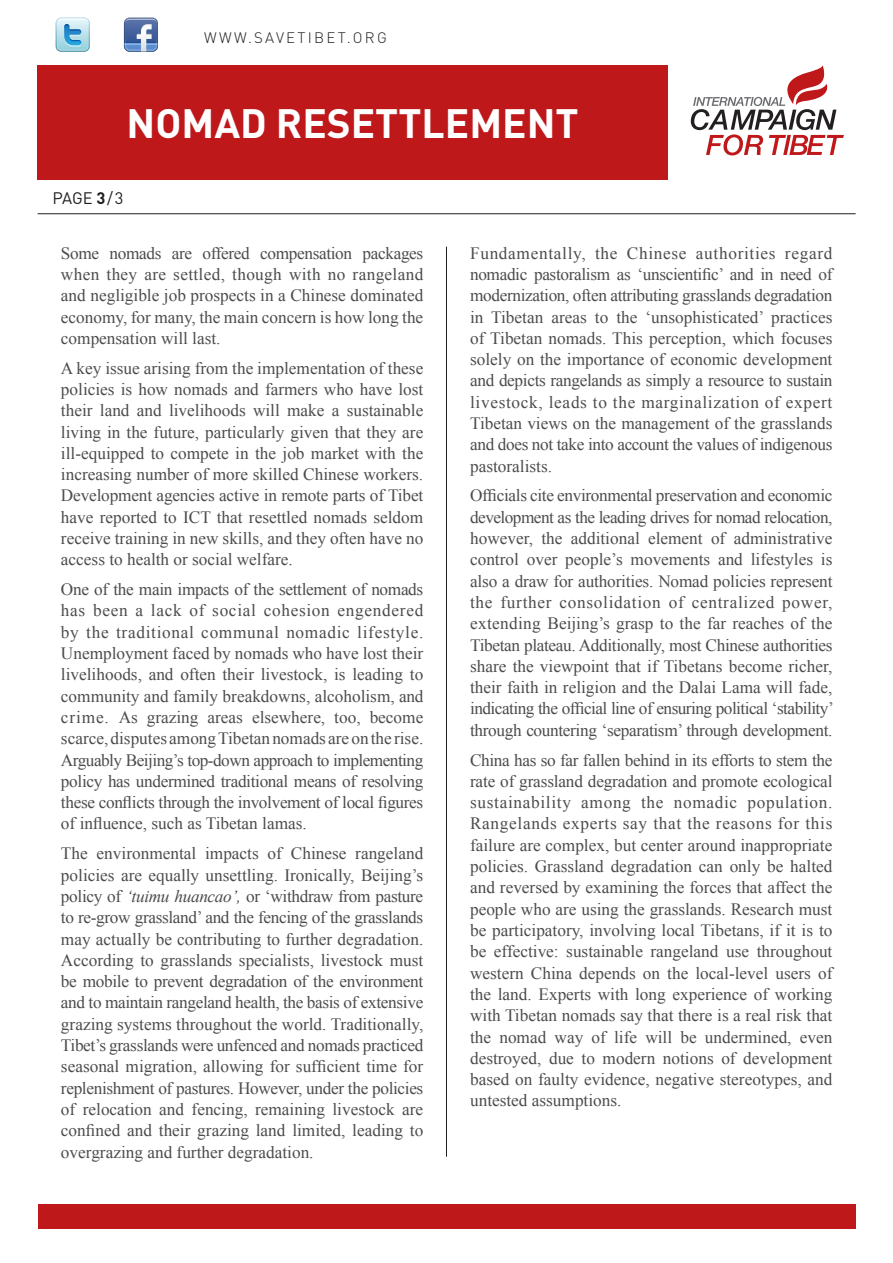
<style>
.page{position:relative;width:893px;height:1263px;background:#fff}
.page>*{position:absolute;margin:0;border:0;box-sizing:border-box;transform-origin:0 0}
.t1{font:700 40.5px "DIN Pro";color:#fff}
.t2{font:17.25px/21.3px "Times New Roman";color:#4b4c4d;text-align:justify}
.t3{font:16.5px "DIN Pro";color:#231f20}
.t4{font:300 15px "DIN Pro";letter-spacing:.15em;color:#231f20}
.s1{font-weight:700}
.s2{font-style:italic}
</style>
<div class="page">
<div style="left:38px;top:1205px;width:818px;height:24px;background:#bf181b"></div>
<svg style="left:56px;top:18px;width:34px;height:34px"></svg>
<svg style="left:124px;top:18px;width:34px;height:34px"></svg>
<hr style="left:446px;top:247px;width:1px;height:910px;background:#231f20">
<svg style="left:691px;top:65px;width:153px;height:90px"></svg>
<div style="left:38px;top:66px;width:630px;height:114px;background:#bf181b"></div>
<hr style="left:38px;top:213px;width:818px;height:1px;background:#231f20">
<p class="t4" style="left:204px;top:27px;width:184px">WWW.SAVETIBET.ORG</p>
<p class="t1" style="left:127px;top:96px;width:453px">NOMAD RESETTLEMENT</p>
<p class="t3" style="left:53px;top:186px;width:72px">PAGE <span class="s1">3</span>/3</p>
<p class="t2" style="left:61px;top:242px;width:364px">Some nomads are offered compensation packages when they are settled, though with no rangeland and negligible job prospects in a Chinese dominated economy, for many, the main concern is how long the compensation will last.</p>
<p class="t2" style="left:61px;top:357px;width:364px">A key issue arising from the implementation of these policies is how nomads and farmers who have lost their land and livelihoods will make a sustainable living in the future, particularly given that they are ill-equipped to compete in the job market with the increasing number of more skilled Chinese workers.<br>Development agencies active in remote parts of Tibet have reported to ICT that resettled nomads seldom receive training in new skills, and they often have no access to health or social welfare.</p>
<p class="t2" style="left:61px;top:578px;width:364px">One of the main impacts of the settlement of nomads has been a lack of social cohesion engendered by the traditional communal nomadic lifestyle.<br>Unemployment faced by nomads who have lost their livelihoods, and often their livestock, is leading to community and family breakdowns, alcoholism, and crime. As grazing areas elsewhere, too, become scarce, disputes among Tibetan nomads are on the rise.<br>Arguably Beijing’s top-down approach to implementing policy has undermined traditional means of resolving these conflicts through the involvement of local figures of influence, such as Tibetan lamas.</p>
<p class="t2" style="left:61px;top:842px;width:364px">The environmental impacts of Chinese rangeland policies are equally unsettling. Ironically, Beijing’s policy of <span class="s2">‘tuimu huancao’,</span> or ‘withdraw from pasture to re-grow grassland’ and the fencing of the grasslands may actually be contributing to further degradation.<br>According to grasslands specialists, livestock must be mobile to prevent degradation of the environment and to maintain rangeland health, the basis of extensive grazing systems throughout the world. Traditionally, Tibet’s grasslands were unfenced and nomads practiced seasonal migration, allowing for sufficient time for replenishment of pastures. However, under the policies of relocation and fencing, remaining livestock are confined and their grazing land limited, leading to overgrazing and further degradation.</p>
<p class="t2" style="left:470px;top:242px;width:364px">Fundamentally, the Chinese authorities regard nomadic pastoralism as ‘unscientific’ and in need of modernization, often attributing grasslands degradation in Tibetan areas to the ‘unsophisticated’ practices of Tibetan nomads. This perception, which focuses solely on the importance of economic development and depicts rangelands as simply a resource to sustain livestock, leads to the marginalization of expert Tibetan views on the management of the grasslands and does not take into account the values of indigenous pastoralists.</p>
<p class="t2" style="left:470px;top:485px;width:365px">Officials cite environmental preservation and economic development as the leading drives for nomad relocation, however, the additional element of administrative control over people’s movements and lifestyles is also a draw for authorities. Nomad policies represent the further consolidation of centralized power, extending Beijing’s grasp to the far reaches of the Tibetan plateau. Additionally, most Chinese authorities share the viewpoint that if Tibetans become richer, their faith in religion and the Dalai Lama will fade, indicating the official line of ensuring political ‘stability’ through countering ‘separatism’ through development.</p>
<p class="t2" style="left:470px;top:749px;width:364px">China has so far fallen behind in its efforts to stem the rate of grassland degradation and promote ecological sustainability among the nomadic population.<br>Rangelands experts say that the reasons for this failure are complex, but center around inappropriate policies. Grassland degradation can only be halted and reversed by examining the forces that affect the people who are using the grasslands. Research must be participatory, involving local Tibetans, if it is to be effective: sustainable rangeland use throughout western China depends on the local-level users of the land. Experts with long experience of working with Tibetan nomads say that there is a real risk that the nomad way of life will be undermined, even destroyed, due to modern notions of development based on faulty evidence, negative stereotypes, and untested assumptions.</p>
</div>
